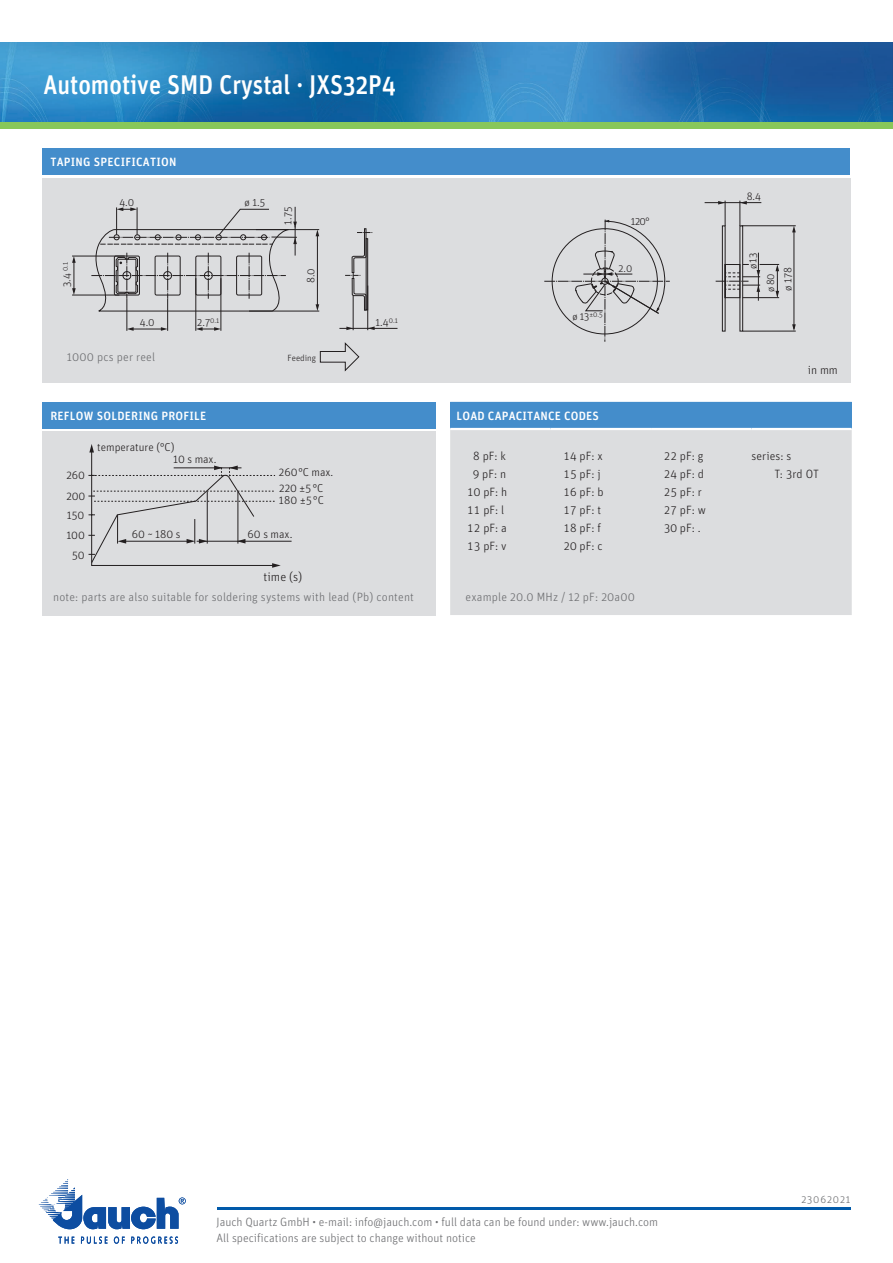
<style>
.page{position:relative;width:893px;height:1263px;background:#fff}
.page>*{position:absolute;margin:0;border:0;box-sizing:border-box;transform-origin:0 0}
.t1{font:500 27px "Unit Pro";color:#fff;scale:.9 1}
.t2{font:300 12.6px "Unit Pro";color:#231f20}
.t3{font:300 12px "Unit Pro";color:#6c6d70}
.Tabellentext{font:300 12px "Unit Pro";letter-spacing:.005em;color:#231f20}
.Tabellentext_Kopf{font:500 12px "Unit Pro";letter-spacing:.02em;color:#fff}
.t4{font:300 11.4px/20.7px "Unit Pro";color:#231f20}
.t5{font:300 10.8px "Unit Pro";color:#231f20}
.t6{font:300 10.5px "Unit Pro";color:#6c6d70}
.t7{font:300 10.5px "Unit Pro";color:#231f20}
.t8{font:300 9px "Unit Pro";color:#231f20}
.t9{font:300 7.2px "Unit Pro";color:#231f20}
.s1{font-size:10.5px}
</style>
<div class="page">
<img style="left:0;top:43px;width:893px;height:80px">
<div style="left:0;top:123px;width:893px;height:6px;background:#88c75a"></div>
<svg style="left:58px;top:1236px;width:16px;height:7px"></svg>
<svg style="left:81px;top:1236px;width:26px;height:8px"></svg>
<svg style="left:114px;top:1236px;width:11px;height:8px"></svg>
<svg style="left:131px;top:1236px;width:47px;height:8px"></svg>
<svg style="left:39px;top:1179px;width:147px;height:50px"></svg>
<hr style="left:217px;top:1208px;width:633px;height:2px;background:#015aaa">
<div style="left:43px;top:178px;width:808px;height:204px;background:#dcdddf"></div>
<div style="left:43px;top:149px;width:807px;height:26px;background:#448dcb"></div>
<div style="left:450px;top:402px;width:402px;height:27px;background:#448dcb"></div>
<div style="left:450px;top:430px;width:402px;height:185px;background:#dcdddf"></div>
<hr style="left:450px;top:428px;width:101px;height:2px;background:#fff">
<hr style="left:551px;top:428px;width:100px;height:2px;background:#fff">
<hr style="left:651px;top:428px;width:100px;height:2px;background:#fff">
<hr style="left:751px;top:428px;width:101px;height:2px;background:#fff">
<hr style="left:167px;top:299px;width:1px;height:32px;background:#231f20">
<hr style="left:127px;top:299px;width:1px;height:32px;background:#231f20">
<hr style="left:131px;top:329px;width:33px;height:1px;background:#231f20">
<svg style="left:127px;top:327px;width:7px;height:4px"></svg>
<svg style="left:161px;top:327px;width:7px;height:4px"></svg>
<hr style="left:256px;top:229px;width:63px;height:1px;background:#231f20">
<hr style="left:249px;top:311px;width:70px;height:1px;background:#231f20">
<hr style="left:317px;top:233px;width:1px;height:72px;background:#231f20">
<svg style="left:316px;top:304px;width:3px;height:7px"></svg>
<svg style="left:316px;top:230px;width:3px;height:6px"></svg>
<hr style="left:72px;top:256px;width:53px;height:1px;background:#231f20">
<hr style="left:72px;top:295px;width:47px;height:1px;background:#231f20">
<hr style="left:74px;top:260px;width:1px;height:31px;background:#231f20">
<svg style="left:72px;top:288px;width:4px;height:7px"></svg>
<svg style="left:72px;top:256px;width:4px;height:7px"></svg>
<hr style="left:367px;top:286px;width:1px;height:44px;background:#231f20">
<hr style="left:353px;top:295px;width:1px;height:35px;background:#231f20">
<hr style="left:339px;top:328px;width:32px;height:1px;background:#231f20">
<svg style="left:346px;top:327px;width:7px;height:3px"></svg>
<svg style="left:368px;top:326px;width:29px;height:4px"></svg>
<hr style="left:221px;top:278px;width:1px;height:53px;background:#231f20">
<hr style="left:195px;top:278px;width:1px;height:53px;background:#231f20">
<svg style="left:196px;top:327px;width:25px;height:4px"></svg>
<svg style="left:319px;top:342px;width:41px;height:30px"></svg>
<svg style="left:345px;top:228px;width:27px;height:83px"></svg>
<svg style="left:86px;top:207px;width:223px;height:105px"></svg>
<hr style="left:741px;top:225px;width:55px;height:1px;background:#231f20">
<hr style="left:794px;top:230px;width:1px;height:99px;background:#231f20">
<hr style="left:743px;top:331px;width:53px;height:1px;background:#231f20">
<svg style="left:792px;top:324px;width:4px;height:7px"></svg>
<svg style="left:792px;top:226px;width:4px;height:6px"></svg>
<svg style="left:544px;top:201px;width:235px;height:141px"></svg>
<div style="left:43px;top:431px;width:393px;height:184px;background:#dcdddf"></div>
<svg style="left:88px;top:444px;width:204px;height:124px"></svg>
<hr style="left:174px;top:468px;width:67px;height:1px;background:#231f20">
<div style="left:43px;top:402px;width:393px;height:26px;background:#448dcb"></div>
<p class="t1" style="left:43px;top:65px;width:393px">Automotive SMD Crystal · JXS32P4</p>
<p class="Tabellentext_Kopf" style="left:50px;top:153px;width:128px">TAPING SPECIFICATION</p>
<p class="t5" style="left:60px;top:287px;width:27px;rotate:-90deg">3.4 <sup>0.1</sup></p>
<p class="t5" style="left:119px;top:196px;width:16px">4.0</p>
<p class="t5" style="left:140px;top:315px;width:16px">4.0</p>
<p class="t3" style="left:67px;top:349px;width:90px">1000 pcs per reel</p>
<p class="t5" style="left:197px;top:315px;width:24px">2.7<sup>0.1</sup></p>
<p class="Tabellentext_Kopf" style="left:50px;top:408px;width:157px">REFLOW SOLDERING PROFILE</p>
<p class="t4" style="left:97px;top:436px;width:79px">temperature (°C)</p>
<p class="t4" style="left:66px;top:464px;width:21px">260<br>200</p>
<p class="t4" style="left:67px;top:505px;width:19px">150</p>
<p class="t4" style="left:173px;top:449px;width:45px">10 s max.</p>
<p class="t5" style="left:245px;top:196px;width:22px">ø 1.5</p>
<p class="t5" style="left:281px;top:225px;width:19px;rotate:-90deg">1.75</p>
<p class="t5" style="left:304px;top:283px;width:16px;rotate:-90deg">8.0</p>
<p class="t8" style="left:287px;top:352px;width:30px">Feeding</p>
<p class="t4" style="left:279px;top:462px;width:56px">260 °C max.</p>
<p class="t4" style="left:279px;top:490px;width:47px">180 ±5 °C</p>
<p class="t4" style="left:279px;top:477px;width:46px">220 ±5 °C</p>
<p class="t4" style="left:66px;top:524px;width:20px">100</p>
<p class="t4" style="left:132px;top:524px;width:50px">60 ~ 180 s</p>
<p class="t4" style="left:247px;top:524px;width:46px">60 s max.</p>
<p class="t4" style="left:72px;top:544px;width:14px">50</p>
<p class="t2" style="left:264px;top:568px;width:40px">time (s)</p>
<p class="t5" style="left:376px;top:315px;width:24px">1.4<sup>0.1</sup></p>
<p class="t3" style="left:53px;top:589px;width:362px">note: parts are also suitable for soldering systems with lead (Pb) content</p>
<p class="t9" style="left:572px;top:310px;width:32px"><span class="s1">ø 13</span>±0.5</p>
<p class="t5" style="left:631px;top:214px;width:20px">120°</p>
<p class="t7" style="left:618px;top:262px;width:15px">2.0</p>
<p class="Tabellentext_Kopf" style="left:457px;top:408px;width:144px">LOAD CAPACITANCE CODES</p>
<p class="Tabellentext" style="left:473px;top:448px;width:34px">8 pF: k</p>
<p class="Tabellentext" style="left:473px;top:466px;width:35px">9 pF: n</p>
<p class="Tabellentext" style="left:467px;top:484px;width:42px">10 pF: h</p>
<p class="Tabellentext" style="left:467px;top:502px;width:39px">11 pF: l</p>
<p class="Tabellentext" style="left:467px;top:520px;width:41px">12 pF: a</p>
<p class="Tabellentext" style="left:467px;top:538px;width:41px">13 pF: v</p>
<p class="Tabellentext" style="left:563px;top:448px;width:41px">14 pF: x</p>
<p class="Tabellentext" style="left:563px;top:466px;width:39px">15 pF: j</p>
<p class="Tabellentext" style="left:563px;top:484px;width:42px">16 pF: b</p>
<p class="Tabellentext" style="left:563px;top:502px;width:39px">17 pF: t</p>
<p class="Tabellentext" style="left:563px;top:520px;width:39px">18 pF: f</p>
<p class="Tabellentext" style="left:563px;top:538px;width:41px">20 pF: c</p>
<p class="t3" style="left:466px;top:589px;width:171px">example 20.0 MHz / 12 pF: 20a00</p>
<p class="Tabellentext" style="left:664px;top:448px;width:41px">22 pF: g</p>
<p class="Tabellentext" style="left:664px;top:466px;width:42px">24 pF: d</p>
<p class="Tabellentext" style="left:664px;top:484px;width:40px">25 pF: r</p>
<p class="Tabellentext" style="left:664px;top:502px;width:44px">27 pF: w</p>
<p class="Tabellentext" style="left:664px;top:520px;width:38px">30 pF: .</p>
<p class="t5" style="left:747px;top:189px;width:16px">8.4</p>
<p class="t5" style="left:746px;top:269px;width:18px;rotate:-90deg">ø 13</p>
<p class="t7" style="left:764px;top:292px;width:20px;rotate:-90deg">ø 80</p>
<p class="t5" style="left:781px;top:291px;width:25px;rotate:-90deg">ø 178</p>
<p class="Tabellentext" style="left:808px;top:362px;width:31px">in mm</p>
<p class="Tabellentext" style="left:751px;top:448px;width:41px">series: s</p>
<p class="Tabellentext" style="left:774px;top:466px;width:46px">T: 3rd OT</p>
<p class="t3" style="left:217px;top:1214px;width:443px">Jauch Quartz GmbH • e-mail: info@jauch.com • full data can be found under: www.jauch.com</p>
<p class="t3" style="left:217px;top:1230px;width:261px">All specifications are subject to change without notice</p>
<p class="t3" style="left:217px;top:1216px;width:209px">Jauch Quartz GmbH • e-mail: info@jauch.de</p>
<p class="t3" style="left:217px;top:1232px;width:261px">All specifications are subject to change without notice</p>
<p class="t3" style="left:496px;top:1216px;width:140px">full data can be found under:</p>
<p class="t6" style="left:801px;top:1193px;width:51px">23062021</p>
</div>
